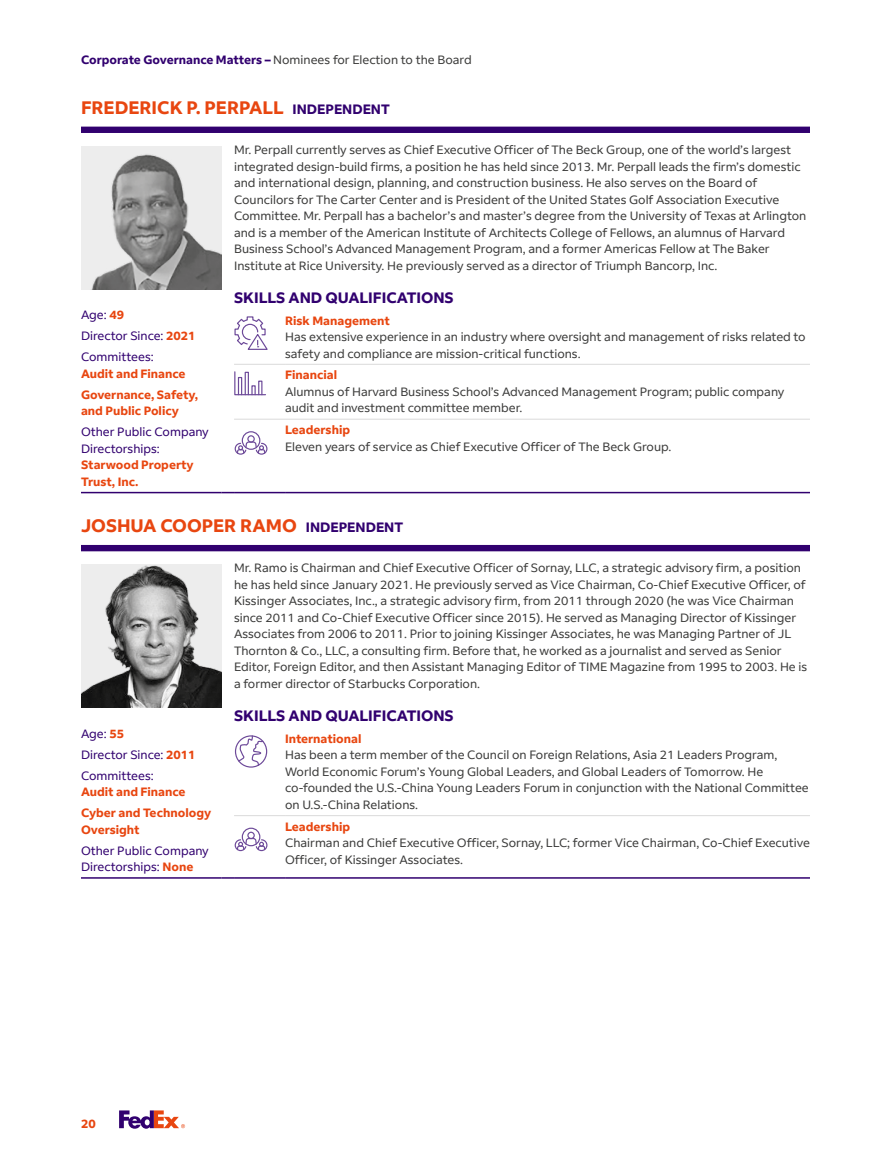
<style>
.page{position:relative;width:891px;height:1161px;background:#fff}
.page>*{position:absolute;margin:0;border:0;box-sizing:border-box;transform-origin:0 0}
.t1{font:700 18px "Fed Ex Sans";color:#e84610}
.t2{font:700 15px "Fed Ex Sans";color:#31006f}
.t3{font:12px/16.5px "Fed Ex Sans";color:#3c3c3b}
.t4{font:700 12px/21px "Fed Ex Sans";color:#e84610}
.t5{font:12px/21px "Fed Ex Sans";color:#31006f}
.s1{font-weight:700;color:#31006f}
.s2{font-size:13.5px;color:#31006f}
.s3{font-weight:700;color:#e84610}
</style>
<div class="page">
<svg style="left:119px;top:1110px;width:66px;height:19px"></svg>
<div style="left:81px;top:127px;width:729px;height:6px;background:#31006f"></div>
<hr style="left:81px;top:492px;width:140px;height:1px;background:#31006f">
<svg style="left:221px;top:492px;width:13px;height:1px"></svg>
<hr style="left:234px;top:492px;width:51px;height:1px;background:#31006f">
<hr style="left:285px;top:492px;width:525px;height:1px;background:#31006f">
<hr style="left:234px;top:364px;width:51px;height:1px;background:#dadada">
<hr style="left:285px;top:364px;width:525px;height:1px;background:#dadada">
<hr style="left:234px;top:419px;width:51px;height:1px;background:#dadada">
<hr style="left:285px;top:419px;width:525px;height:1px;background:#dadada">
<div style="left:81px;top:146px;width:140px;height:143px;background:#ededed"></div>
<img style="left:92px;top:154px;width:129px;height:135px">
<svg style="left:234px;top:316px;width:34px;height:34px"></svg>
<svg style="left:234px;top:371px;width:32px;height:24px"></svg>
<div style="left:247px;top:435px;width:8px;height:8px;border:1px solid #6d4a99;border-radius:50%"></div>
<div style="left:242px;top:431px;width:18px;height:19px;border:1px solid #6d4a99;border-radius:50%"></div>
<svg style="left:235px;top:441px;width:32px;height:14px"></svg>
<div style="left:81px;top:545px;width:729px;height:6px;background:#31006f"></div>
<hr style="left:81px;top:877px;width:140px;height:2px;background:#31006f">
<svg style="left:221px;top:877px;width:13px;height:2px"></svg>
<hr style="left:234px;top:877px;width:51px;height:2px;background:#31006f">
<hr style="left:285px;top:877px;width:525px;height:2px;background:#31006f">
<hr style="left:234px;top:815px;width:51px;height:1px;background:#dadada">
<hr style="left:285px;top:815px;width:525px;height:1px;background:#dadada">
<img style="left:81px;top:564px;width:140px;height:144px">
<div style="left:235px;top:735px;width:32px;height:33px;border:1px solid #6d4a99;border-radius:50%"></div>
<svg style="left:237px;top:735px;width:27px;height:31px"></svg>
<div style="left:247px;top:832px;width:8px;height:7px;border:1px solid #6d4a99;border-radius:50%"></div>
<div style="left:242px;top:828px;width:18px;height:18px;border:1px solid #6d4a99;border-radius:50%"></div>
<svg style="left:235px;top:837px;width:32px;height:14px"></svg>
<p class="t3" style="left:81px;top:51px;width:392px"><span class="s1">Corporate Governance Matters –</span> Nominees for Election to the Board</p>
<h1 class="t1" style="left:81px;top:97px;width:310px">FREDERICK P. PERPALL <span class="s2">INDEPENDENT</span></h1>
<p class="t5" style="left:81px;top:305px;width:116px">Age: <span class="s3">49<br></span>Director Since: <span class="s3">2021<br></span>Committees:</p>
<p class="t4" style="left:81px;top:363px;width:119px">Audit and Finance<br>Governance, Safety,</p>
<p class="t4" style="left:81px;top:401px;width:99px">and Public Policy</p>
<p class="t5" style="left:81px;top:424px;width:129px;line-height:16.5px">Other Public Company<br>Directorships:</p>
<p class="t4" style="left:81px;top:457px;width:114px;line-height:16.5px">Starwood Property<br>Trust, Inc.</p>
<p class="t3" style="left:234px;top:142px;width:574px">Mr. Perpall currently serves as Chief Executive Officer of The Beck Group, one of the world’s largest integrated design-build firms, a position he has held since 2013. Mr. Perpall leads the firm’s domestic and international design, planning, and construction business. He also serves on the Board of Councilors for The Carter Center and is President of the United States Golf Association Executive Committee. Mr. Perpall has a bachelor’s and master’s degree from the University of Texas at Arlington and is a member of the American Institute of Architects College of Fellows, an alumnus of Harvard Business School’s Advanced Management Program, and a former Americas Fellow at The Baker Institute at Rice University. He previously served as a director of Triumph Bancorp, Inc.</p>
<p class="t2" style="left:234px;top:289px;width:221px">SKILLS AND QUALIFICATIONS</p>
<p class="t4" style="left:285px;top:310px;width:106px">Risk Management</p>
<p class="t3" style="left:285px;top:329px;width:522px">Has extensive experience in an industry where oversight and management of risks related to safety and compliance are mission-critical functions.</p>
<p class="t4" style="left:285px;top:365px;width:54px">Financial</p>
<p class="t3" style="left:285px;top:384px;width:501px">Alumnus of Harvard Business School’s Advanced Management Program; public company audit and investment committee member.</p>
<p class="t4" style="left:285px;top:420px;width:67px">Leadership</p>
<p class="t3" style="left:285px;top:438px;width:388px">Eleven years of service as Chief Executive Officer of The Beck Group.</p>
<h1 class="t1" style="left:81px;top:515px;width:324px">JOSHUA COOPER RAMO <span class="s2">INDEPENDENT</span></h1>
<p class="t5" style="left:81px;top:723px;width:116px">Age: <span class="s3">55<br></span>Director Since: <span class="s3">2011<br></span>Committees:</p>
<p class="t4" style="left:81px;top:782px;width:132px">Audit and Finance<br>Cyber and Technology</p>
<p class="t4" style="left:81px;top:819px;width:60px">Oversight</p>
<p class="t5" style="left:81px;top:842px;width:129px;line-height:16.5px">Other Public Company<br>Directorships: <span class="s3">None</span></p>
<p class="t3" style="left:234px;top:560px;width:575px">Mr. Ramo is Chairman and Chief Executive Officer of Sornay, LLC, a strategic advisory firm, a position he has held since January 2021. He previously served as Vice Chairman, Co-Chief Executive Officer, of Kissinger Associates, Inc., a strategic advisory firm, from 2011 through 2020 (he was Vice Chairman since 2011 and Co-Chief Executive Officer since 2015). He served as Managing Director of Kissinger Associates from 2006 to 2011. Prior to joining Kissinger Associates, he was Managing Partner of JL Thornton &amp; Co., LLC, a consulting firm. Before that, he worked as a journalist and served as Senior Editor, Foreign Editor, and then Assistant Managing Editor of TIME Magazine from 1995 to 2003. He is a former director of Starbucks Corporation.</p>
<p class="t2" style="left:234px;top:707px;width:221px">SKILLS AND QUALIFICATIONS</p>
<p class="t4" style="left:285px;top:728px;width:78px">International</p>
<p class="t3" style="left:285px;top:747px;width:525px">Has been a term member of the Council on Foreign Relations, Asia 21 Leaders Program, World Economic Forum’s Young Global Leaders, and Global Leaders of Tomorrow. He co-founded the U.S.-China Young Leaders Forum in conjunction with the National Committee on U.S.-China Relations.</p>
<p class="t4" style="left:285px;top:816px;width:67px">Leadership</p>
<p class="t3" style="left:285px;top:835px;width:526px">Chairman and Chief Executive Officer, Sornay, LLC; former Vice Chairman, Co-Chief Executive<br>Officer, of Kissinger Associates.</p>
<p class="t4" style="left:81px;top:1114px;width:16px">20</p>
</div>
